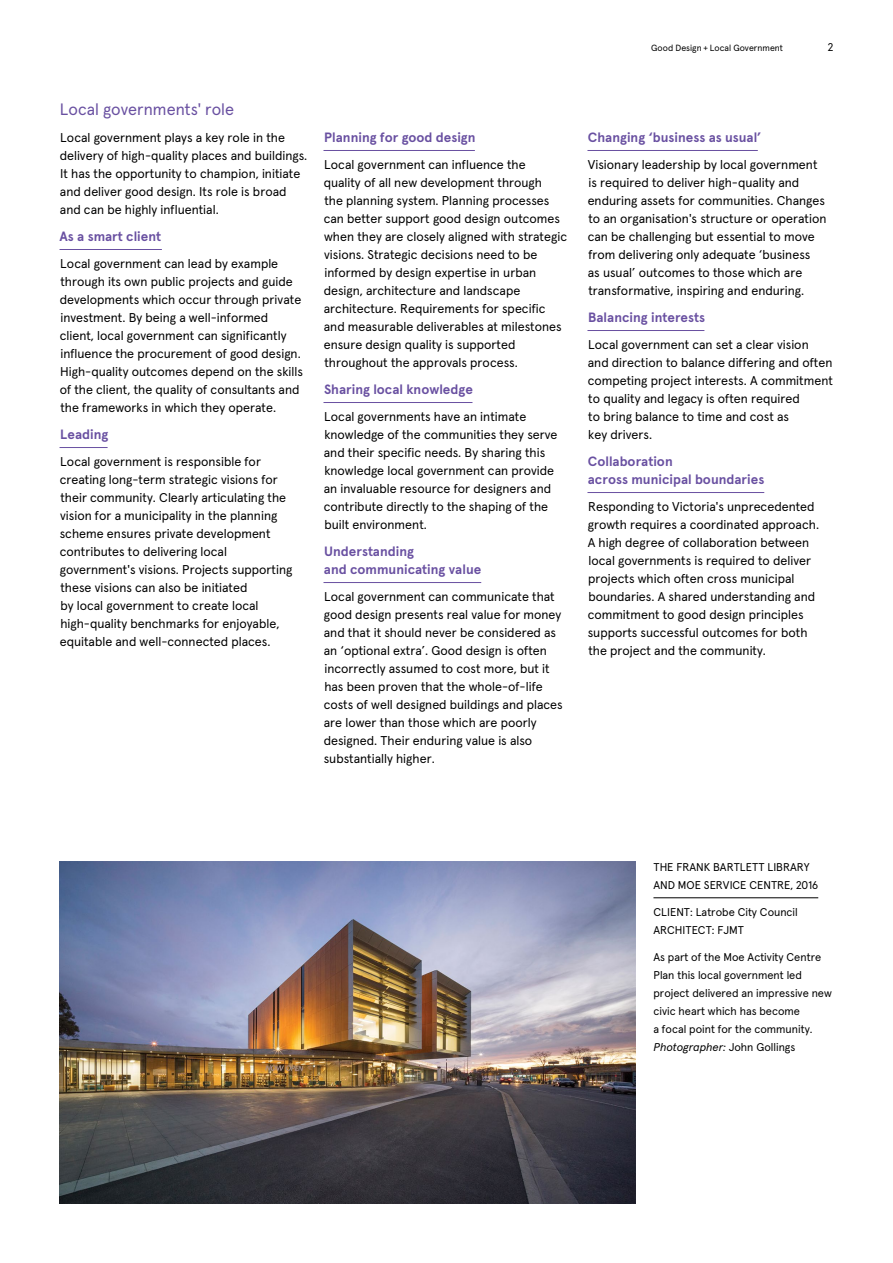
<style>
.page{position:relative;width:893px;height:1263px;background:#fff}
.page>*{position:absolute;margin:0;border:0;box-sizing:border-box;transform-origin:0 0}
.t1{font:16.5px "Apercu Pro";color:#6950a1}
.t2{font:700 13.5px/18px "Apercu Pro";color:#6950a1}
.t3{font:12.75px/18px "Apercu Pro";color:#000}
.t4{font:11.25px/18px "Apercu Pro";color:#000}
.t5{font:9px "Apercu Pro";color:#000}
.s1{font-style:italic}
</style>
<div class="page">
<hr style="left:60px;top:249px;width:102px;height:1px;background:#6950a1">
<hr style="left:60px;top:447px;width:48px;height:1px;background:#6950a1">
<hr style="left:323px;top:150px;width:152px;height:1px;background:#6950a1">
<hr style="left:323px;top:402px;width:149px;height:1px;background:#6950a1">
<hr style="left:323px;top:582px;width:158px;height:1px;background:#6950a1">
<hr style="left:587px;top:150px;width:171px;height:1px;background:#6950a1">
<hr style="left:587px;top:330px;width:117px;height:1px;background:#6950a1">
<hr style="left:587px;top:492px;width:177px;height:1px;background:#6950a1">
<img style="left:60px;top:862px;width:576px;height:342px">
<hr style="left:653px;top:897px;width:165px;height:1px;background:#000">
<p class="t1" style="left:60px;top:96px;width:176px">Local governments' role</p>
<p class="t3" style="left:60px;top:127px;width:249px">Local government plays a key role in the delivery of high‑quality places and buildings.<br>It has the opportunity to champion, initiate and deliver good design. Its role is broad and can be highly influential.</p>
<p class="t2" style="left:59px;top:226px;width:103px">As a smart client</p>
<p class="t3" style="left:60px;top:253px;width:245px">Local government can lead by example through its own public projects and guide developments which occur through private investment. By being a well‑informed client, local government can significantly influence the procurement of good design.<br>High‑quality outcomes depend on the skills of the client, the quality of consultants and the frameworks in which they operate.</p>
<p class="t2" style="left:60px;top:424px;width:50px">Leading</p>
<p class="t3" style="left:60px;top:451px;width:234px">Local government is responsible for creating long‑term strategic visions for their community. Clearly articulating the vision for a municipality in the planning scheme ensures private development contributes to delivering local government's visions. Projects supporting these visions can also be initiated<br>by local government to create local high‑quality benchmarks for enjoyable, equitable and well‑connected places.</p>
<p class="t2" style="left:324px;top:127px;width:153px">Planning for good design</p>
<p class="t3" style="left:324px;top:154px;width:245px">Local government can influence the<br>quality of all new development through<br>the planning system. Planning processes can better support good design outcomes when they are closely aligned with strategic visions. Strategic decisions need to be informed by design expertise in urban design, architecture and landscape architecture. Requirements for specific and measurable deliverables at milestones ensure design quality is supported throughout the approvals process.</p>
<p class="t2" style="left:324px;top:379px;width:150px">Sharing local knowledge</p>
<p class="t3" style="left:324px;top:406px;width:235px">Local governments have an intimate knowledge of the communities they serve and their specific needs. By sharing this knowledge local government can provide an invaluable resource for designers and contribute directly to the shaping of the built environment.</p>
<p class="t2" style="left:324px;top:541px;width:159px">Understanding<br>and communicating value</p>
<p class="t3" style="left:324px;top:586px;width:241px">Local government can communicate that good design presents real value for money and that it should never be considered as an ‘optional extra’. Good design is often incorrectly assumed to cost more, but it has been proven that the whole‑of‑life costs of well designed buildings and places are lower than those which are poorly designed. Their enduring value is also substantially higher.</p>
<p class="t5" style="left:651px;top:41px;width:133px">Good Design + Local Government</p>
<p class="t4" style="left:828px;top:37px;width:7px">2</p>
<p class="t2" style="left:588px;top:127px;width:175px">Changing ‘business as usual’</p>
<p class="t3" style="left:588px;top:154px;width:240px">Visionary leadership by local government is required to deliver high‑quality and enduring assets for communities. Changes to an organisation's structure or operation can be challenging but essential to move from delivering only adequate ‘business<br>as usual’ outcomes to those which are transformative, inspiring and enduring.</p>
<p class="t2" style="left:588px;top:307px;width:118px">Balancing interests</p>
<p class="t3" style="left:588px;top:334px;width:247px">Local government can set a clear vision<br>and direction to balance differing and often competing project interests. A commitment to quality and legacy is often required<br>to bring balance to time and cost as<br>key drivers.</p>
<p class="t2" style="left:588px;top:451px;width:178px">Collaboration<br>across municipal boundaries</p>
<p class="t3" style="left:588px;top:496px;width:233px">Responding to Victoria's unprecedented growth requires a coordinated approach.<br>A high degree of collaboration between local governments is required to deliver projects which often cross municipal boundaries. A shared understanding and commitment to good design principles supports successful outcomes for both the project and the community.</p>
<p class="t4" style="left:653px;top:857px;width:166px">THE FRANK BARTLETT LIBRARY<br>AND MOE SERVICE CENTRE, 2016</p>
<p class="t4" style="left:653px;top:902px;width:146px">CLIENT: Latrobe City Council<br>ARCHITECT: FJMT</p>
<p class="t4" style="left:653px;top:947px;width:180px">As part of the Moe Activity Centre<br>Plan this local government led project delivered an impressive new civic heart which has become<br>a focal point for the community.<br><span class="s1">Photographer:</span> John Gollings</p>
</div>
